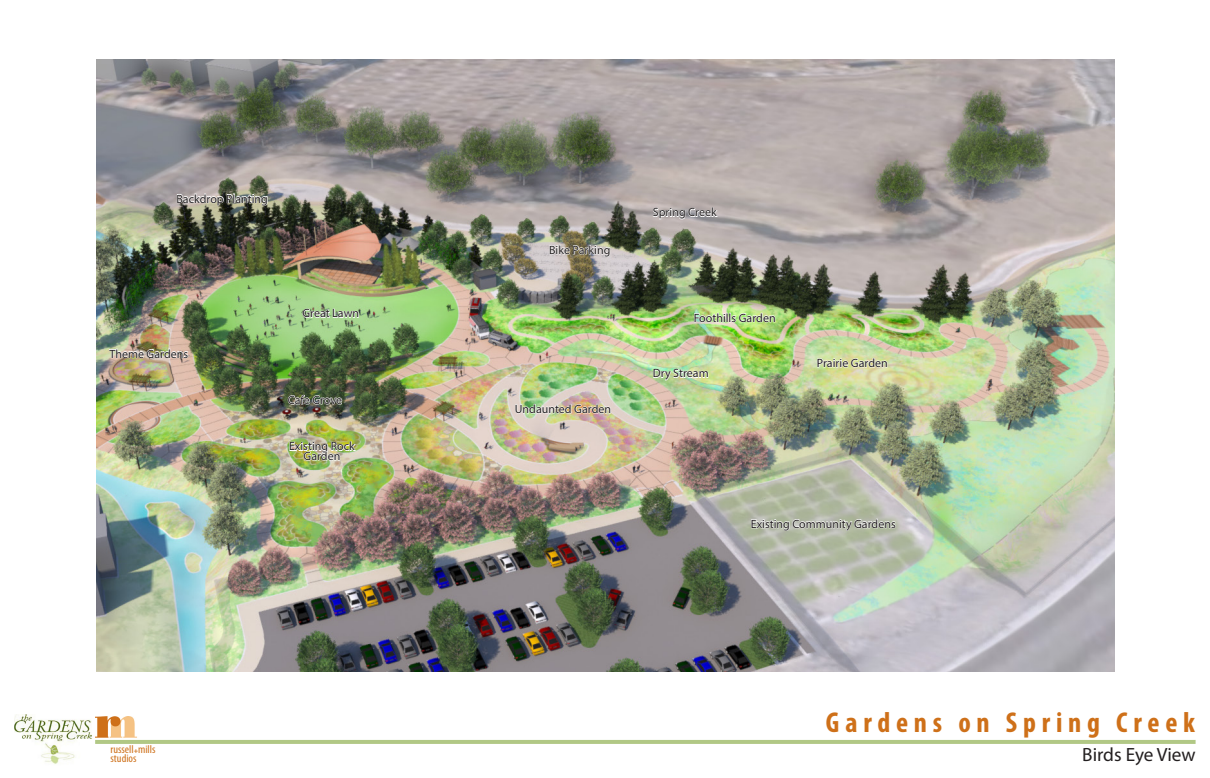
<style>
.page{position:relative;width:1210px;height:778px;background:#fff}
.page>*{position:absolute;margin:0;border:0;box-sizing:border-box;transform-origin:0 0}
.t1{font:700 condensed 28.8px "Myriad Pro";letter-spacing:.2em;color:#ce7019}
.t2{font:19.2px "Myriad Pro";color:#231f20}
.t3{font:condensed 12.4px/9.9px "Myriad Pro";color:#ce7019;scale:1.05 1}
.t4{font:12px "Myriad Pro";color:#231f20}
.t5{font:condensed 11.28px/9px "Myriad Pro";color:#ce7019;scale:1.05 1}
.s1{font-weight:700;font-stretch:normal;font-size:7.8px}
.s2{font-weight:700;font-stretch:normal;font-size:7.08px}
</style>
<div class="page">
<img style="left:95px;top:716px;width:42px;height:22px">
<hr style="left:95px;top:740px;width:1100px;height:4px;background:#b1c885">
<img style="left:14px;top:714px;width:78px;height:50px">
<img style="left:97px;top:59px;width:1017px;height:612px">
<svg style="left:302px;top:308px;width:57px;height:10px"></svg>
<svg style="left:289px;top:441px;width:67px;height:20px"></svg>
<svg style="left:549px;top:244px;width:61px;height:13px"></svg>
<svg style="left:515px;top:403px;width:96px;height:11px"></svg>
<svg style="left:751px;top:518px;width:145px;height:13px"></svg>
<svg style="left:817px;top:357px;width:70px;height:11px"></svg>
<svg style="left:652px;top:207px;width:66px;height:13px"></svg>
<svg style="left:694px;top:312px;width:81px;height:11px"></svg>
<svg style="left:653px;top:368px;width:55px;height:13px"></svg>
<svg style="left:287px;top:394px;width:55px;height:11px"></svg>
<svg style="left:176px;top:193px;width:92px;height:13px"></svg>
<svg style="left:109px;top:348px;width:80px;height:10px"></svg>
<p class="t4" style="left:176px;top:191px;width:93px">Backdrop Planting</p>
<p class="t4" style="left:109px;top:346px;width:80px">Theme Gardens</p>
<p class="t4" style="left:302px;top:306px;width:58px">Great Lawn</p>
<p class="t4" style="left:288px;top:392px;width:56px">Cafe Grove</p>
<p class="t4" style="left:289px;top:439px;width:67px">Existing Rock</p>
<p class="t4" style="left:303px;top:448px;width:38px">Garden</p>
<p class="t3" style="left:110px;top:739px;width:49px">russell<span class="s1">+</span>mills studios</p>
<p class="t5" style="left:111px;top:744px;width:44px">russell<span class="s2">+</span>mills studios</p>
<p class="t4" style="left:549px;top:242px;width:63px">Bike Parking</p>
<p class="t4" style="left:515px;top:401px;width:98px">Undaunted Garden</p>
<p class="t4" style="left:653px;top:205px;width:65px">Spring Creek</p>
<p class="t4" style="left:694px;top:310px;width:83px">Foothills Garden</p>
<p class="t4" style="left:653px;top:366px;width:57px">Dry Stream</p>
<p class="t4" style="left:817px;top:355px;width:72px">Prairie Garden</p>
<p class="t4" style="left:751px;top:516px;width:146px">Existing Community Gardens</p>
<h1 class="t1" style="left:826px;top:704px;width:371px">Gardens on Spring Creek</h1>
<p class="t2" style="left:1082px;top:743px;width:115px">Birds Eye View</p>
</div>
